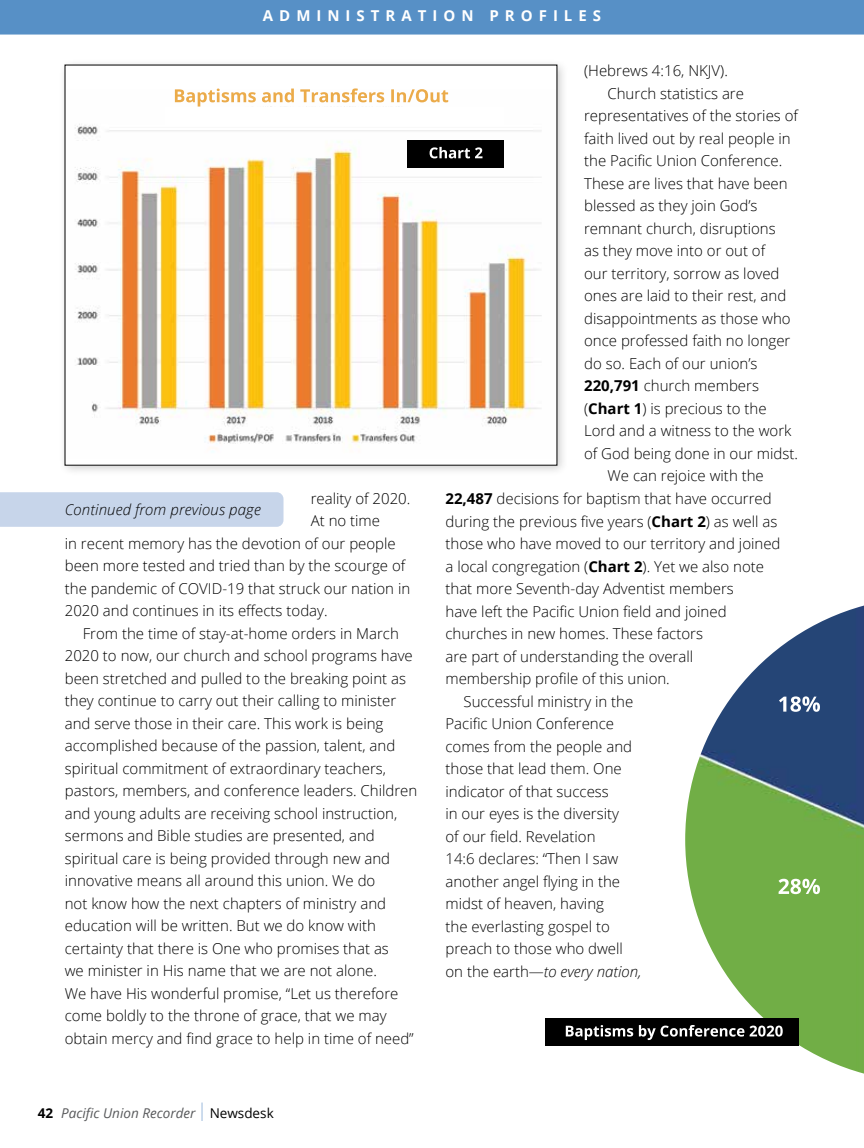
<style>
.page{position:relative;width:864px;height:1148px;background:#fff}
.page>*{position:absolute;margin:0;border:0;box-sizing:border-box;transform-origin:0 0}
.t1{font:300 15px "Open Sans";color:#000}
.t2{font:italic 300 15px "Open Sans";letter-spacing:.01em;color:#000}
.t3{font:700 15px "Open Sans";letter-spacing:.4em;color:#fff}
.t4{font:italic 13.5px "Open Sans";color:#58595b}
.s1{font-weight:700;font-style:normal;color:#000}
.s2{font-weight:300;font-style:normal;font-size:25.65px;color:#77a0cf}
.s3{font-style:normal;color:#000}
.s4{font-weight:700}
.s5{font-style:normal}
</style>
<div class="page">
<div style="left:58px;top:58px;width:511px;height:419px;background:#000;opacity:.2"></div>
<div style="left:65px;top:65px;width:492px;height:400px;background:#fff"></div>
<img style="left:75px;top:89px;width:467px;height:363px">
<div style="left:165px;top:107px;width:339px;height:17px;background:#fff"></div>
<svg style="left:175px;top:88px;width:273px;height:19px"></svg>
<div style="left:0;top:492px;width:284px;height:35px;background:#c7d5ea"></div>
<img style="left:685px;top:605px;width:179px;height:468px">
<div style="left:546px;top:1018px;width:253px;height:27px;background:#000"></div>
<svg style="left:566px;top:1025px;width:217px;height:15px"></svg>
<svg style="left:779px;top:696px;width:41px;height:16px"></svg>
<svg style="left:779px;top:878px;width:41px;height:16px"></svg>
<div style="left:408px;top:140px;width:96px;height:27px;background:#000"></div>
<svg style="left:430px;top:147px;width:52px;height:11px"></svg>
<div style="left:0;top:0;width:864px;height:35px;background:#5790c6"></div>
<p class="t3" style="left:263px;top:5px;width:340px">ADMINISTRATION PROFILES</p>
<p class="t1" style="left:311px;top:488px;width:101px">reality of 2020.</p>
<p class="t1" style="left:311px;top:510px;width:71px">At no time</p>
<p class="t1" style="left:65px;top:533px;width:333px">in recent memory has the devotion of our people</p>
<p class="t1" style="left:65px;top:555px;width:342px">been more tested and tried than by the scourge of</p>
<p class="t1" style="left:65px;top:578px;width:347px">the pandemic of COVID-19 that struck our nation in</p>
<p class="t1" style="left:65px;top:600px;width:264px">2020 and continues in its effects today.</p>
<p class="t1" style="left:83px;top:623px;width:318px">From the time of stay-at-home orders in March</p>
<p class="t1" style="left:65px;top:645px;width:350px">2020 to now, our church and school programs have</p>
<p class="t1" style="left:65px;top:668px;width:343px">been stretched and pulled to the breaking point as</p>
<p class="t1" style="left:65px;top:690px;width:333px">they continue to carry out their calling to minister</p>
<p class="t1" style="left:65px;top:713px;width:320px">and serve those in their care. This work is being</p>
<p class="t1" style="left:65px;top:735px;width:332px">accomplished because of the passion, talent, and</p>
<p class="t1" style="left:65px;top:758px;width:323px">spiritual commitment of extraordinary teachers,</p>
<p class="t1" style="left:65px;top:780px;width:354px">pastors, members, and conference leaders. Children</p>
<p class="t1" style="left:65px;top:803px;width:334px">and young adults are receiving school instruction,</p>
<p class="t1" style="left:65px;top:825px;width:312px">sermons and Bible studies are presented, and</p>
<p class="t1" style="left:65px;top:848px;width:327px">spiritual care is being provided through new and</p>
<p class="t1" style="left:65px;top:870px;width:312px">innovative means all around this union. We do</p>
<p class="t1" style="left:65px;top:893px;width:323px">not know how the next chapters of ministry and</p>
<p class="t1" style="left:65px;top:915px;width:313px">education will be written. But we do know with</p>
<p class="t1" style="left:65px;top:938px;width:326px">certainty that there is One who promises that as</p>
<p class="t1" style="left:65px;top:960px;width:314px">we minister in His name that we are not alone.</p>
<p class="t1" style="left:65px;top:983px;width:335px">We have His wonderful promise, “Let us therefore</p>
<p class="t1" style="left:65px;top:1005px;width:323px">come boldly to the throne of grace, that we may</p>
<p class="t1" style="left:65px;top:1028px;width:351px">obtain mercy and find grace to help in time of need”</p>
<p class="t2" style="left:65px;top:499px;width:198px">Continued from previous page</p>
<p class="t4" style="left:38px;top:1103px;width:237px"><span class="s1">42</span> Pacific Union Recorder <span class="s2">I</span> <span class="s3">Newsdesk</span></p>
<p class="t1" style="left:584px;top:61px;width:145px">(Hebrews 4:16, NKJV).</p>
<p class="t1" style="left:608px;top:83px;width:138px">Church statistics are</p>
<p class="t1" style="left:584px;top:106px;width:215px">representatives of the stories of</p>
<p class="t1" style="left:584px;top:128px;width:208px">faith lived out by real people in</p>
<p class="t1" style="left:584px;top:151px;width:200px">the Pacific Union Conference.</p>
<p class="t1" style="left:584px;top:173px;width:205px">These are lives that have been</p>
<p class="t1" style="left:584px;top:196px;width:175px">blessed as they join God’s</p>
<p class="t1" style="left:584px;top:218px;width:193px">remnant church, disruptions</p>
<p class="t1" style="left:584px;top:241px;width:183px">as they move into or out of</p>
<p class="t1" style="left:584px;top:263px;width:197px">our territory, sorrow as loved</p>
<p class="t1" style="left:584px;top:286px;width:204px">ones are laid to their rest, and</p>
<p class="t1" style="left:584px;top:308px;width:208px">disappointments as those who</p>
<p class="t1" style="left:584px;top:331px;width:208px">once professed faith no longer</p>
<p class="t1" style="left:584px;top:353px;width:175px">do so. Each of our union’s</p>
<p class="t1" style="left:584px;top:376px;width:176px"><span class="s4">220,791</span> church members</p>
<p class="t1" style="left:584px;top:398px;width:184px">(<span class="s4">Chart 1</span>) is precious to the</p>
<p class="t1" style="left:584px;top:421px;width:209px">Lord and a witness to the work</p>
<p class="t1" style="left:584px;top:443px;width:215px">of God being done in our midst.</p>
<p class="t1" style="left:608px;top:466px;width:158px">We can rejoice with the</p>
<p class="t1" style="left:446px;top:488px;width:328px"><span class="s4">22,487</span> decisions for baptism that have occurred</p>
<p class="t1" style="left:446px;top:511px;width:333px">during the previous five years (<span class="s4">Chart 2</span>) as well as</p>
<p class="t1" style="left:446px;top:533px;width:337px">those who have moved to our territory and joined</p>
<p class="t1" style="left:446px;top:556px;width:320px">a local congregation (<span class="s4">Chart 2</span>). Yet we also note</p>
<p class="t1" style="left:446px;top:578px;width:290px">that more Seventh-day Adventist members</p>
<p class="t1" style="left:446px;top:601px;width:283px">have left the Pacific Union field and joined</p>
<p class="t1" style="left:446px;top:623px;width:259px">churches in new homes. These factors</p>
<p class="t1" style="left:446px;top:646px;width:249px">are part of understanding the overall</p>
<p class="t1" style="left:446px;top:668px;width:226px">membership profile of this union.</p>
<p class="t1" style="left:464px;top:691px;width:171px">Successful ministry in the</p>
<p class="t1" style="left:446px;top:713px;width:170px">Pacific Union Conference</p>
<p class="t1" style="left:446px;top:736px;width:188px">comes from the people and</p>
<p class="t1" style="left:446px;top:758px;width:178px">those that lead them. One</p>
<p class="t1" style="left:446px;top:781px;width:165px">indicator of that success</p>
<p class="t1" style="left:446px;top:803px;width:175px">in our eyes is the diversity</p>
<p class="t1" style="left:446px;top:826px;width:152px">of our field. Revelation</p>
<p class="t1" style="left:446px;top:848px;width:174px">14:6 declares: “Then I saw</p>
<p class="t1" style="left:446px;top:871px;width:176px">another angel flying in the</p>
<p class="t1" style="left:446px;top:893px;width:160px">midst of heaven, having</p>
<p class="t1" style="left:446px;top:916px;width:166px">the everlasting gospel to</p>
<p class="t1" style="left:446px;top:938px;width:179px">preach to those who dwell</p>
<p class="t2" style="left:446px;top:961px;width:197px"><span class="s5">on the earth—</span>to every nation,</p>
</div>
